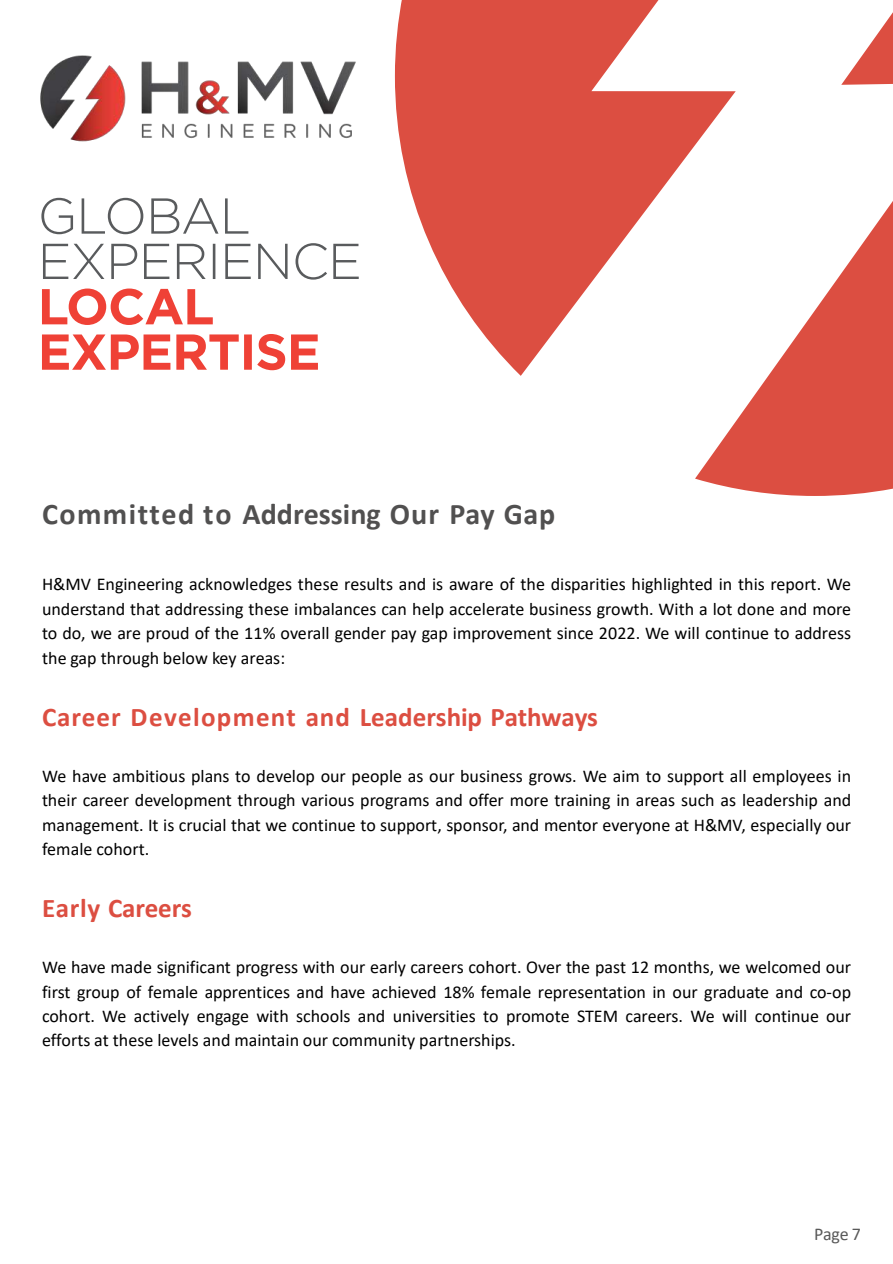
<style>
.page{position:relative;width:893px;height:1264px;background:#fff}
.page>*{position:absolute;margin:0;border:0;box-sizing:border-box;transform-origin:0 0}
.t1{font:700 30px "Calibri";letter-spacing:.02em;color:#515050}
.t2{font:700 27px "Calibri";letter-spacing:.03em;color:#dc4e41}
.t3{font:700 27px "Calibri";letter-spacing:.005em;color:#dc4e41}
.t4{font:18px/24.5px "Calibri";color:#000;text-align:justify}
.t5{font:18px "Calibri";color:#595959}
</style>
<div class="page">
<img style="left:40px;top:55px;width:316px;height:87px">
<svg style="left:41px;top:198px;width:318px;height:81px"></svg>
<svg style="left:42px;top:288px;width:276px;height:82px"></svg>
<svg style="left:841px;top:14px;width:51px;height:71px"></svg>
<svg style="left:395px;top:0;width:340px;height:376px;fill:#dc4e41"></svg>
<svg style="left:695px;top:201px;width:197px;height:295px;fill:#dc4e41"></svg>
<h1 class="t1" style="left:42px;top:503px;width:514px">Committed to Addressing Our Pay Gap</h1>
<p class="t4" style="left:42px;top:573px;width:810px">H&amp;MV Engineering acknowledges these results and is aware of the disparities highlighted in this report. We understand that addressing these imbalances can help accelerate business growth. With a lot done and more to do, we are proud of the 11% overall gender pay gap improvement since 2022. We will continue to address the gap through below key areas:</p>
<h2 class="t2" style="left:42px;top:707px;width:557px">Career Development and Leadership Pathways</h2>
<p class="t4" style="left:42px;top:764px;width:810px">We have ambitious plans to develop our people as our business grows. We aim to support all employees in their career development through various programs and offer more training in areas such as leadership and management. It is crucial that we continue to support, sponsor, and mentor everyone at H&amp;MV, especially our female cohort.</p>
<h2 class="t3" style="left:42px;top:898px;width:151px">Early Careers</h2>
<p class="t4" style="left:42px;top:955px;width:810px">We have made significant progress with our early careers cohort. Over the past 12 months, we welcomed our first group of female apprentices and have achieved 18% female representation in our graduate and co-op cohort. We actively engage with schools and universities to promote STEM careers. We will continue our efforts at these levels and maintain our community partnerships.</p>
<p class="t5" style="left:814px;top:1226px;width:48px">Page 7</p>
</div>
